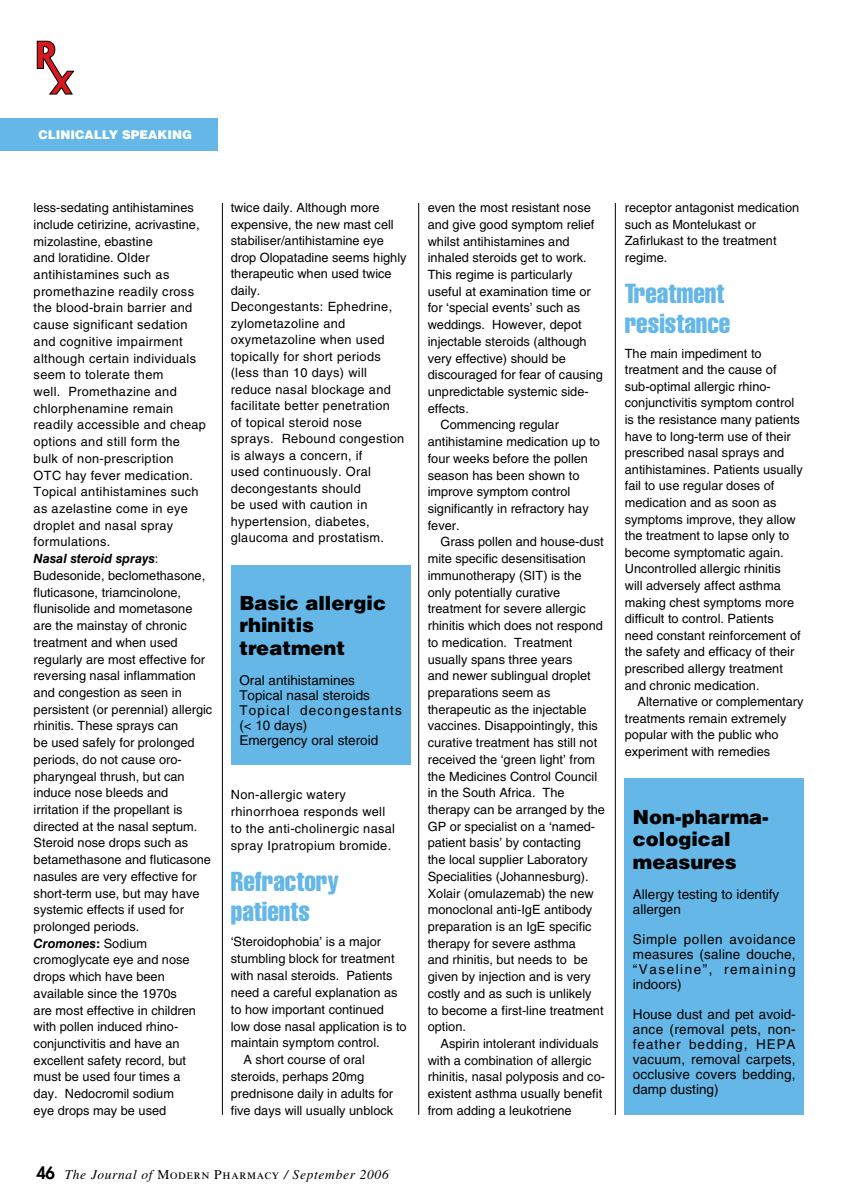
<style>
.page{position:relative;width:851px;height:1200px;background:#fff}
.page>*{position:absolute;margin:0;border:0;box-sizing:border-box;transform-origin:0 0}
.t1{font:27px/30.2px "Helvetica LT Std Comp";color:#64b7e6}
.t2{font:900 19.5px/22.5px "Helvetica LT Std";color:#000}
.t3{font:13.5px/15px "Helvetica LT Std";color:#000}
.t4{font:italic 13.5px "Times LT Std";letter-spacing:.05em;color:#000}
.t5{font:12.75px/16.6px "Helvetica LT Std";color:#000}
.t6{font:12.75px/16.5px "Helvetica LT Std";letter-spacing:.025em;color:#000}
.t7{font:900 12px "Helvetica LT Std";color:#fff}
.s1{font-weight:700;font-style:italic}
.s2{font-weight:700}
.s3{font-family:"Futura Std";font-weight:800;font-style:normal;font-size:16.5px}
.s4{font-style:normal}
</style>
<div class="page">
<div style="left:0;top:118px;width:217px;height:33px;background:#64b7e6"></div>
<svg style="left:37px;top:41px;width:37px;height:53px"></svg>
<hr style="left:222px;top:203px;width:1px;height:911px;background:#000">
<hr style="left:418px;top:203px;width:1px;height:911px;background:#000">
<hr style="left:615px;top:203px;width:1px;height:911px;background:#000">
<div style="left:231px;top:564px;width:179px;height:200px;background:#64b7e6"></div>
<div style="left:624px;top:778px;width:180px;height:336px;background:#64b7e6"></div>
<p class="t7" style="left:38px;top:127px;width:155px">clinically speaking</p>
<p class="t5" style="left:34px;top:199px;width:180px">less-sedating antihistamines include cetirizine, acrivastine, mizolastine, ebastine<br>and loratidine. Older antihistamines such as promethazine readily cross the blood-brain barrier and cause significant sedation and cognitive impairment although certain individuals seem to tolerate them<br>well. Promethazine and chlorphenamine remain readily accessible and cheap options and still form the<br>bulk of non-prescription<br>OTC hay fever medication.<br>Topical antihistamines such as azelastine come in eye droplet and nasal spray formulations.<br><span class="s1">Nasal steroid sprays</span>:<br>Budesonide, beclomethasone, fluticasone, triamcinolone, flunisolide and mometasone are the mainstay of chronic treatment and when used regularly are most effective for reversing nasal inflammation and congestion as seen in persistent (or perennial) allergic rhinitis. These sprays can<br>be used safely for prolonged periods, do not cause oro&shy;pharyngeal thrush, but can induce nose bleeds and irritation if the propellant is directed at the nasal septum.<br>Steroid nose drops such as betamethasone and fluticasone nasules are very effective for short-term use, but may have systemic effects if used for prolonged periods.<br><span class="s1">Cromones</span><span class="s2">:</span> Sodium cromoglycate eye and nose drops which have been available since the 1970s<br>are most effective in children with pollen induced rhino&shy;conjunctivitis and have an excellent safety record, but must be used four times a<br>day. Nedocromil sodium<br>eye drops may be used</p>
<p class="t6" style="left:231px;top:199px;width:177px">twice daily. Although more expensive, the new mast cell stabiliser/antihistamine eye drop Olopatadine seems highly therapeutic when used twice daily.<br>Decongestants: Ephedrine, zylometazoline and oxymetazoline when used topically for short periods (less than 10 days) will reduce nasal blockage and facilitate better penetration<br>of topical steroid nose sprays. Rebound congestion is always a concern, if<br>used continuously. Oral decongestants should<br>be used with caution in hypertension, diabetes, glaucoma and prostatism.</p>
<p class="t5" style="left:427px;top:199px;width:164px">even the most resistant nose</p>
<p class="t5" style="left:427px;top:216px;width:168px">and give good symptom relief</p>
<p class="t5" style="left:427px;top:233px;width:143px">whilst antihistamines and</p>
<p class="t5" style="left:427px;top:249px;width:160px">inhaled steroids get to work.</p>
<p class="t5" style="left:427px;top:266px;width:146px">This regime is particularly</p>
<p class="t5" style="left:427px;top:283px;width:164px">useful at examination time or</p>
<p class="t5" style="left:427px;top:299px;width:154px">for ‘special events’ such as</p>
<p class="t5" style="left:427px;top:316px;width:155px">weddings. However, depot</p>
<p class="t5" style="left:427px;top:333px;width:160px">injectable steroids (although</p>
<p class="t5" style="left:427px;top:349px;width:140px">very effective) should be</p>
<p class="t5" style="left:427px;top:366px;width:177px">discouraged for fear of causing</p>
<p class="t5" style="left:427px;top:383px;width:162px">unpredictable systemic side-</p>
<p class="t5" style="left:427px;top:400px;width:43px">effects.</p>
<p class="t5" style="left:440px;top:416px;width:120px">Commencing regular</p>
<p class="t5" style="left:427px;top:433px;width:174px">antihistamine medication up to</p>
<p class="t5" style="left:427px;top:450px;width:162px">four weeks before the pollen</p>
<p class="t5" style="left:427px;top:466px;width:153px">season has been shown to</p>
<p class="t5" style="left:427px;top:483px;width:144px">improve symptom control</p>
<p class="t5" style="left:427px;top:500px;width:162px">significantly in refractory hay</p>
<p class="t5" style="left:427px;top:517px;width:33px">fever.</p>
<p class="t5" style="left:440px;top:533px;width:164px">Grass pollen and house-dust</p>
<p class="t5" style="left:427px;top:550px;width:160px">mite specific desensitisation</p>
<p class="t5" style="left:427px;top:567px;width:155px">immunotherapy (SIT) is the</p>
<p class="t5" style="left:427px;top:583px;width:134px">only potentially curative</p>
<p class="t5" style="left:427px;top:600px;width:160px">treatment for severe allergic</p>
<p class="t5" style="left:427px;top:617px;width:177px">rhinitis which does not respond</p>
<p class="t5" style="left:427px;top:633px;width:146px">to medication. Treatment</p>
<p class="t5" style="left:427px;top:650px;width:146px">usually spans three years</p>
<p class="t5" style="left:427px;top:667px;width:164px">and newer sublingual droplet</p>
<p class="t5" style="left:427px;top:684px;width:124px">preparations seem as</p>
<p class="t5" style="left:427px;top:700px;width:160px">therapeutic as the injectable</p>
<p class="t5" style="left:427px;top:717px;width:172px">vaccines. Disappointingly, this</p>
<p class="t5" style="left:427px;top:734px;width:171px">curative treatment has still not</p>
<p class="t5" style="left:427px;top:750px;width:169px">received the ‘green light’ from</p>
<p class="t5" style="left:427px;top:767px;width:171px">the Medicines Control Council</p>
<p class="t5" style="left:427px;top:784px;width:138px">in the South Africa. The</p>
<p class="t5" style="left:427px;top:801px;width:179px">therapy can be arranged by the</p>
<p class="t5" style="left:427px;top:817px;width:169px">GP or specialist on a ‘named-</p>
<p class="t5" style="left:427px;top:834px;width:155px">patient basis’ by contacting</p>
<p class="t5" style="left:427px;top:851px;width:162px">the local supplier Laboratory</p>
<p class="t5" style="left:427px;top:867px;width:162px">Specialities (Johannesburg).</p>
<p class="t5" style="left:427px;top:884px;width:167px">Xolair (omulazemab) the new</p>
<p class="t5" style="left:427px;top:901px;width:166px">monoclonal anti-IgE antibody</p>
<p class="t5" style="left:427px;top:917px;width:165px">preparation is an IgE specific</p>
<p class="t5" style="left:427px;top:934px;width:150px">therapy for severe asthma</p>
<p class="t5" style="left:427px;top:951px;width:162px">and rhinitis, but needs to be</p>
<p class="t5" style="left:427px;top:968px;width:164px">given by injection and is very</p>
<p class="t5" style="left:427px;top:984px;width:165px">costly and as such is unlikely</p>
<p class="t5" style="left:427px;top:1001px;width:177px">to become a first-line treatment</p>
<p class="t5" style="left:427px;top:1018px;width:40px">option.</p>
<p class="t5" style="left:440px;top:1034px;width:160px">Aspirin intolerant individuals</p>
<p class="t5" style="left:427px;top:1051px;width:165px">with a combination of allergic</p>
<p class="t5" style="left:427px;top:1068px;width:179px">rhinitis, nasal polyposis and co-</p>
<p class="t5" style="left:427px;top:1084px;width:176px">existent asthma usually benefit</p>
<p class="t5" style="left:427px;top:1101px;width:145px">from adding a leukotriene</p>
<h2 class="t2" style="left:239px;top:590px;width:148px">Basic allergic rhinitis treatment</h2>
<p class="t3" style="left:239px;top:672px;width:164px">Oral antihistamines<br>Topical nasal steroids<br>Topical decongestants (&lt; 10 days)<br>Emergency oral steroid</p>
<p class="t6" style="left:231px;top:786px;width:166px">Non-allergic watery rhinorrhoea responds well to the anti-cholinergic nasal spray Ipratropium bromide.</p>
<h1 class="t1" style="left:231px;top:865px;width:110px">Refractory patients</h1>
<p class="t5" style="left:231px;top:933px;width:152px">‘Steroidophobia’ is a major</p>
<p class="t5" style="left:231px;top:950px;width:165px">stumbling block for treatment</p>
<p class="t5" style="left:231px;top:966px;width:163px">with nasal steroids. Patients</p>
<p class="t5" style="left:231px;top:983px;width:168px">need a careful explanation as</p>
<p class="t5" style="left:231px;top:1000px;width:155px">to how important continued</p>
<p class="t5" style="left:231px;top:1017px;width:177px">low dose nasal application is to</p>
<p class="t5" style="left:231px;top:1034px;width:150px">maintain symptom control.</p>
<p class="t5" style="left:243px;top:1051px;width:123px">A short course of oral</p>
<p class="t5" style="left:231px;top:1067px;width:135px">steroids, perhaps 20mg</p>
<p class="t5" style="left:231px;top:1084px;width:164px">prednisone daily in adults for</p>
<p class="t5" style="left:231px;top:1101px;width:164px">five days will usually unblock</p>
<p class="t4" style="left:36px;top:1167px;width:354px"><span class="s3">46</span> The Journal of <span class="s4">Modern Pharmacy</span> / September 2006</p>
<p class="t5" style="left:624px;top:199px;width:176px">receptor antagonist medication such as Montelukast or<br>Zafirlukast to the treatment regime.</p>
<h1 class="t1" style="left:624px;top:277px;width:107px">Treatment resistance</h1>
<p class="t5" style="left:624px;top:344px;width:179px">The main impediment to treatment and the cause of sub-optimal allergic rhino&shy;conjunctivitis symptom control is the resistance many patients have to long-term use of their prescribed nasal sprays and antihistamines. Patients usually fail to use regular doses of medication and as soon as symptoms improve, they allow the treatment to lapse only to become symptomatic again.<br>Uncontrolled allergic rhinitis<br>will adversely affect asthma making chest symptoms more difficult to control. Patients need constant reinforcement of the safety and efficacy of their prescribed allergy treatment and chronic medication.</p>
<p class="t5" style="left:624px;top:693px;width:180px;text-indent:13px">Alternative or complementary treatments remain extremely popular with the public who experiment with remedies</p>
<h2 class="t2" style="left:632px;top:804px;width:137px">Non-pharma&shy;cological measures</h2>
<p class="t3" style="left:632px;top:886px;width:148px">Allergy testing to identify allergen</p>
<p class="t3" style="left:632px;top:931px;width:164px;text-align:justify">Simple pollen avoidance measures (saline douche, “Vaseline”, remaining indoors)</p>
<p class="t3" style="left:632px;top:1006px;width:164px;text-align:justify">House dust and pet avoid&shy;ance (removal pets, non&shy;feather bedding, HEPA vacuum, removal carpets, occlusive covers bedding, damp dusting)</p>
</div>
